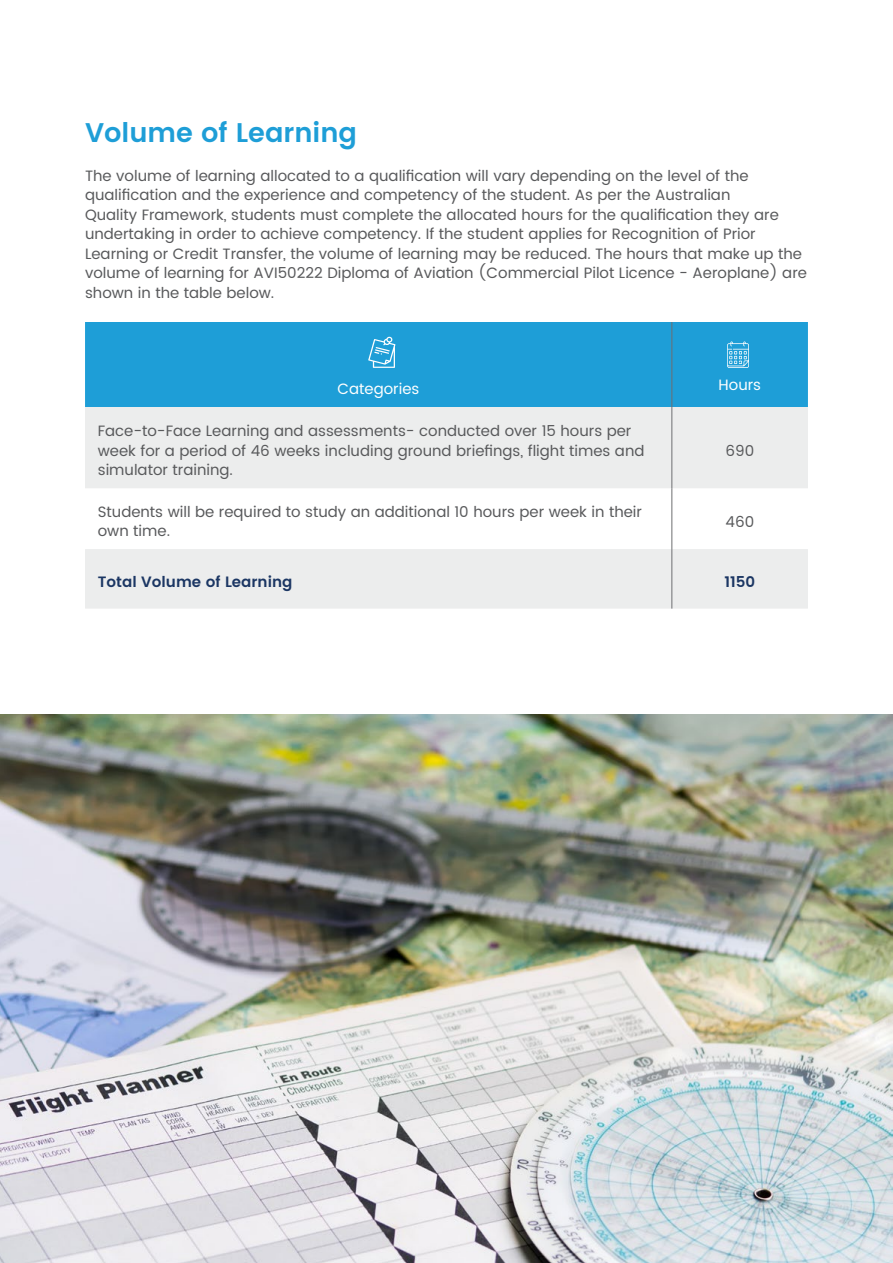
<style>
.page{position:relative;width:893px;height:1263px;background:#fff}
.page>*{position:absolute;margin:0;border:0;box-sizing:border-box;transform-origin:0 0}
.t1{font:600 27px "Poppins";color:#1e9ed7}
.t2{font:15px/19.5px "Poppins";color:#58595b}
.t3{font:600 15px "Poppins";color:#1b3663}
.t4{font:15px "Poppins";color:#fff}
</style>
<div class="page">
<div style="left:85px;top:322px;width:723px;height:85px;background:#1e9ed7"></div>
<svg style="left:85px;top:407px;width:723px;height:202px;fill:#eceded"></svg>
<hr style="left:672px;top:322px;width:1px;height:85px;background:#6d6e71">
<hr style="left:672px;top:407px;width:1px;height:81px;background:#6d6e71">
<hr style="left:672px;top:488px;width:1px;height:61px;background:#6d6e71">
<hr style="left:672px;top:549px;width:1px;height:60px;background:#6d6e71">
<img style="left:0;top:714px;width:893px;height:549px">
<svg style="left:727px;top:341px;width:22px;height:27px"></svg>
<svg style="left:368px;top:336px;width:27px;height:32px"></svg>
<h1 class="t1" style="left:85px;top:112px;width:274px">Volume of Learning</h1>
<p class="t2" style="left:85px;top:166px;width:723px">The volume of learning allocated to a qualification will vary depending on the level of the qualification and the experience and competency of the student. As per the Australian<br>Quality Framework, students must complete the allocated hours for the qualification they are undertaking in order to achieve competency. If the student applies for Recognition of Prior Learning or Credit Transfer, the volume of learning may be reduced. The hours that make up the volume of learning for AVI50222 Diploma of Aviation (Commercial Pilot Licence - Aeroplane) are shown in the table below.</p>
<p class="t4" style="left:337px;top:378px;width:83px">Categories</p>
<p class="t4" style="left:719px;top:374px;width:44px">Hours</p>
<p class="t2" style="left:98px;top:421px;width:548px">Face-to-Face Learning and assessments- conducted over 15 hours per week for a period of 46 weeks including ground briefings, flight times and simulator training.</p>
<p class="t2" style="left:725px;top:441px;width:30px">690</p>
<p class="t2" style="left:98px;top:502px;width:546px">Students will be required to study an additional 10 hours per week in their own time.</p>
<p class="t2" style="left:725px;top:512px;width:30px">460</p>
<p class="t3" style="left:98px;top:570px;width:196px">Total Volume of Learning</p>
<p class="t3" style="left:724px;top:570px;width:32px">1150</p>
</div>
